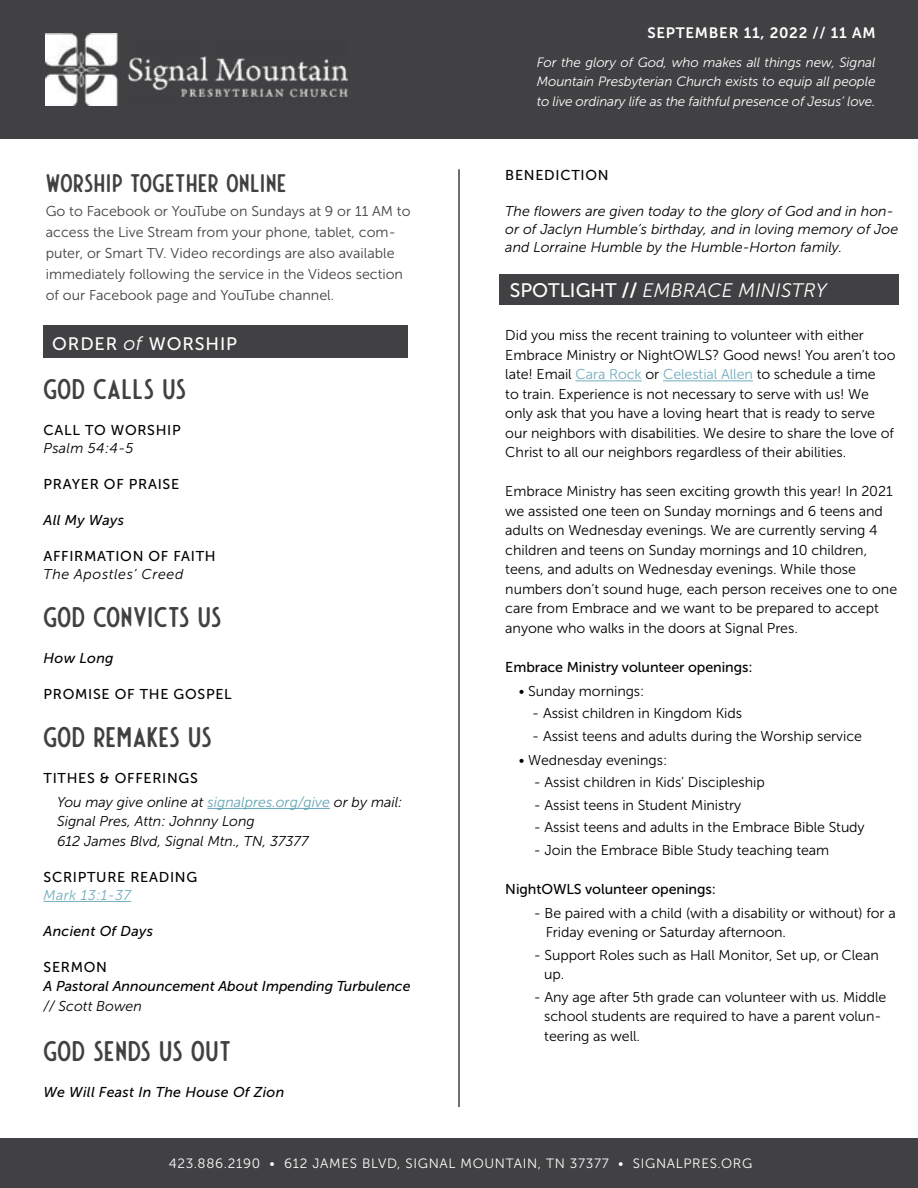
<style>
.page{position:relative;width:918px;height:1188px;background:#fff}
.page>*{position:absolute;margin:0;border:0;box-sizing:border-box;transform-origin:0 0}
.t1{font:28.5px "Montebello Rounded";letter-spacing:.005em;color:#414042}
.t2{font:28.5px "Montebello Rounded";letter-spacing:.025em;color:#414042}
.t3{font:25.5px "Montebello Rounded";letter-spacing:.025em;color:#414042}
.t4{font:italic 19.5px "Museo Sans 300";letter-spacing:.01em;color:#fff}
.t5{font:18px "Museo Sans 500";letter-spacing:.05em;color:#fff}
.t6{font:15px "Museo Sans 700";letter-spacing:.05em;color:#fff}
.t7{font:14.25px/19.5px "Museo Sans 300";letter-spacing:-.005em;color:#000}
.t8{font:italic 14.25px/19.5px "Museo Sans 300";color:#000}
.t9{font:14.25px/21px "Museo Sans 300";color:#414042}
.t10{font:14.25px "Museo Sans 500";letter-spacing:.05em;color:#000}
.t11{font:italic 14.25px "Museo Sans 500";letter-spacing:.005em;color:#000}
.t12{font:14.25px "Museo Sans 500";letter-spacing:-.005em;color:#000}
.t13{font:italic 14.25px "Museo Sans 300";letter-spacing:.04em;color:#000}
.t14{font:italic 14.25px "Museo Sans 300";letter-spacing:.025em;color:#72adbd}
.t15{font:italic 13.5px/19.5px "Museo Sans 300";letter-spacing:-.01em;color:#fff;text-align:justify}
.t16{font:13.5px "Museo Sans 300";letter-spacing:.05em;color:#fff}
.s1{font-family:"Museo Sans 300";font-style:italic;font-size:19.5px}
.s2{color:#63a5b6}
.s3{font-family:"Museo Sans 500";font-style:normal}
.s4{font-family:"Museo Sans 700";font-style:normal}
.s5{color:#72adbd}
</style>
<div class="page">
<div style="left:499px;top:274px;width:399px;height:31px;background:#414042"></div>
<div style="left:0;top:0;width:918px;height:138px;background:#414042"></div>
<div style="left:43px;top:326px;width:365px;height:32px;background:#414042"></div>
<hr style="left:207px;top:808px;width:123px;height:1px;background:#63a5b6">
<hr style="left:44px;top:901px;width:87px;height:1px;background:#72adbd">
<img style="left:46px;top:34px;width:302px;height:72px">
<div style="left:0;top:1138px;width:918px;height:50px;background:#414042"></div>
<hr style="left:458px;top:169px;width:2px;height:938px;background:#000">
<hr style="left:575px;top:381px;width:67px;height:1px;background:#72adbd">
<hr style="left:663px;top:381px;width:90px;height:1px;background:#72adbd">
<h2 class="t3" style="left:46px;top:166px;width:242px">WORSHIP TOGETHER ONLINE</h2>
<p class="t9" style="left:46px;top:201px;width:366px">Go to Facebook or YouTube on Sundays at 9 or 11 AM to access the Live Stream from your phone, tablet, com&shy;puter, or Smart TV. Video recordings are also available immediately following the service in the Videos section of our Facebook page and YouTube channel.</p>
<p class="t5" style="left:52px;top:333px;width:186px">ORDER <span class="s1">of</span> WORSHIP</p>
<h1 class="t2" style="left:44px;top:370px;width:144px">GOD CALLS US</h1>
<p class="t10" style="left:44px;top:422px;width:139px">CALL TO WORSHIP</p>
<p class="t8" style="left:44px;top:438px;width:92px">Psalm 54:4-5</p>
<p class="t10" style="left:44px;top:476px;width:137px">PRAYER OF PRAISE</p>
<p class="t11" style="left:44px;top:512px;width:82px">All My Ways</p>
<p class="t10" style="left:44px;top:548px;width:174px">AFFIRMATION OF FAITH</p>
<p class="t13" style="left:44px;top:566px;width:141px">The Apostles’ Creed</p>
<h1 class="t1" style="left:44px;top:598px;width:179px">GOD CONVICTS US</h1>
<p class="t11" style="left:44px;top:650px;width:72px">How Long</p>
<p class="t10" style="left:44px;top:686px;width:190px">PROMISE OF THE GOSPEL</p>
<h1 class="t1" style="left:44px;top:718px;width:170px">GOD REMAKES US</h1>
<p class="t10" style="left:44px;top:770px;width:156px">TITHES &amp; OFFERINGS</p>
<p class="t8" style="left:57px;top:792px;width:347px">You may give online at <span class="s2">signalpres.org/give</span> or by mail:<br>Signal Pres, Attn: Johnny Long<br>612 James Blvd, Signal Mtn., TN, 37377</p>
<p class="t10" style="left:44px;top:869px;width:155px">SCRIPTURE READING</p>
<p class="t14" style="left:44px;top:887px;width:89px">Mark 13:1-37</p>
<p class="t11" style="left:44px;top:923px;width:111px">Ancient Of Days</p>
<p class="t10" style="left:44px;top:959px;width:65px">SERMON</p>
<p class="t11" style="left:44px;top:979px;width:369px">A Pastoral Announcement About Impending Turbulence</p>
<p class="t8" style="left:44px;top:996px;width:100px">// Scott Bowen</p>
<h1 class="t2" style="left:44px;top:1031px;width:189px">GOD SENDS US OUT</h1>
<p class="t11" style="left:44px;top:1084px;width:242px">We Will Feast In The House Of Zion</p>
<p class="t6" style="left:647px;top:25px;width:230px">SEPTEMBER 11, 2022 // 11 AM</p>
<p class="t15" style="left:537px;top:53px;width:340px">For the glory of God, who makes all things new, Signal Mountain Presbyterian Church exists to equip all people to live ordinary life as the faithful presence of Jesus’ love.</p>
<p class="t10" style="left:505px;top:167px;width:105px">BENEDICTION</p>
<p class="t8" style="left:505px;top:202px;width:395px;line-height:18px">The flowers are given today to the glory of God and in hon&shy;or of Jaclyn Humble’s birthday, and in loving memory of Joe and Lorraine Humble by the Humble-Horton family.</p>
<h3 class="t4" style="left:510px;top:280px;width:318px"><span class="s3">SPOTLIGHT</span> <span class="s4">//</span> EMBRACE MINISTRY</h3>
<p class="t7" style="left:505px;top:326px;width:392px">Did you miss the recent training to volunteer with either Embrace Ministry or NightOWLS? Good news! You aren’t too late! Email <span class="s5">Cara Rock</span> or <span class="s5">Celestial Allen</span> to schedule a time<br>to train. Experience is not necessary to serve with us! We only ask that you have a loving heart that is ready to serve our neighbors with disabilities. We desire to share the love of Christ to all our neighbors regardless of their abilities.</p>
<p class="t7" style="left:505px;top:482px;width:393px">Embrace Ministry has seen exciting growth this year! In 2021 we assisted one teen on Sunday mornings and 6 teens and adults on Wednesday evenings. We are currently serving 4 children and teens on Sunday mornings and 10 children, teens, and adults on Wednesday evenings. While those numbers don’t sound huge, each person receives one to one care from Embrace and we want to be prepared to accept anyone who walks in the doors at Signal Pres.</p>
<p class="t12" style="left:505px;top:659px;width:249px">Embrace Ministry volunteer openings:</p>
<p class="t7" style="left:519px;top:681px;width:127px">• Sunday mornings:</p>
<p class="t7" style="left:532px;top:704px;width:211px">- Assist children in Kingdom Kids</p>
<p class="t7" style="left:532px;top:726px;width:331px">- Assist teens and adults during the Worship service</p>
<p class="t7" style="left:519px;top:750px;width:150px">• Wednesday evenings:</p>
<p class="t7" style="left:534px;top:773px;width:232px">- Assist children in Kids’ Discipleship</p>
<p class="t7" style="left:534px;top:795px;width:209px">- Assist teens in Student Ministry</p>
<p class="t7" style="left:534px;top:818px;width:332px">- Assist teens and adults in the Embrace Bible Study</p>
<p class="t7" style="left:534px;top:840px;width:297px">- Join the Embrace Bible Study teaching team</p>
<p class="t12" style="left:505px;top:881px;width:212px">NightOWLS volunteer openings:</p>
<p class="t7" style="left:546px;top:903px;width:351px;text-indent:-12px">- Be paired with a child (with a disability or without) for a<br>Friday evening or Saturday afternoon.</p>
<p class="t7" style="left:544px;top:945px;width:336px;text-indent:-11px">- Support Roles such as Hall Monitor, Set up, or Clean up.</p>
<p class="t7" style="left:544px;top:987px;width:344px;text-indent:-11px">- Any age after 5th grade can volunteer with us. Middle school students are required to have a parent volun&shy;teering as well.</p>
<p class="t16" style="left:169px;top:1157px;width:585px">423.886.2190 • 612 JAMES BLVD, SIGNAL MOUNTAIN, TN 37377 • SIGNALPRES.ORG</p>
</div>
